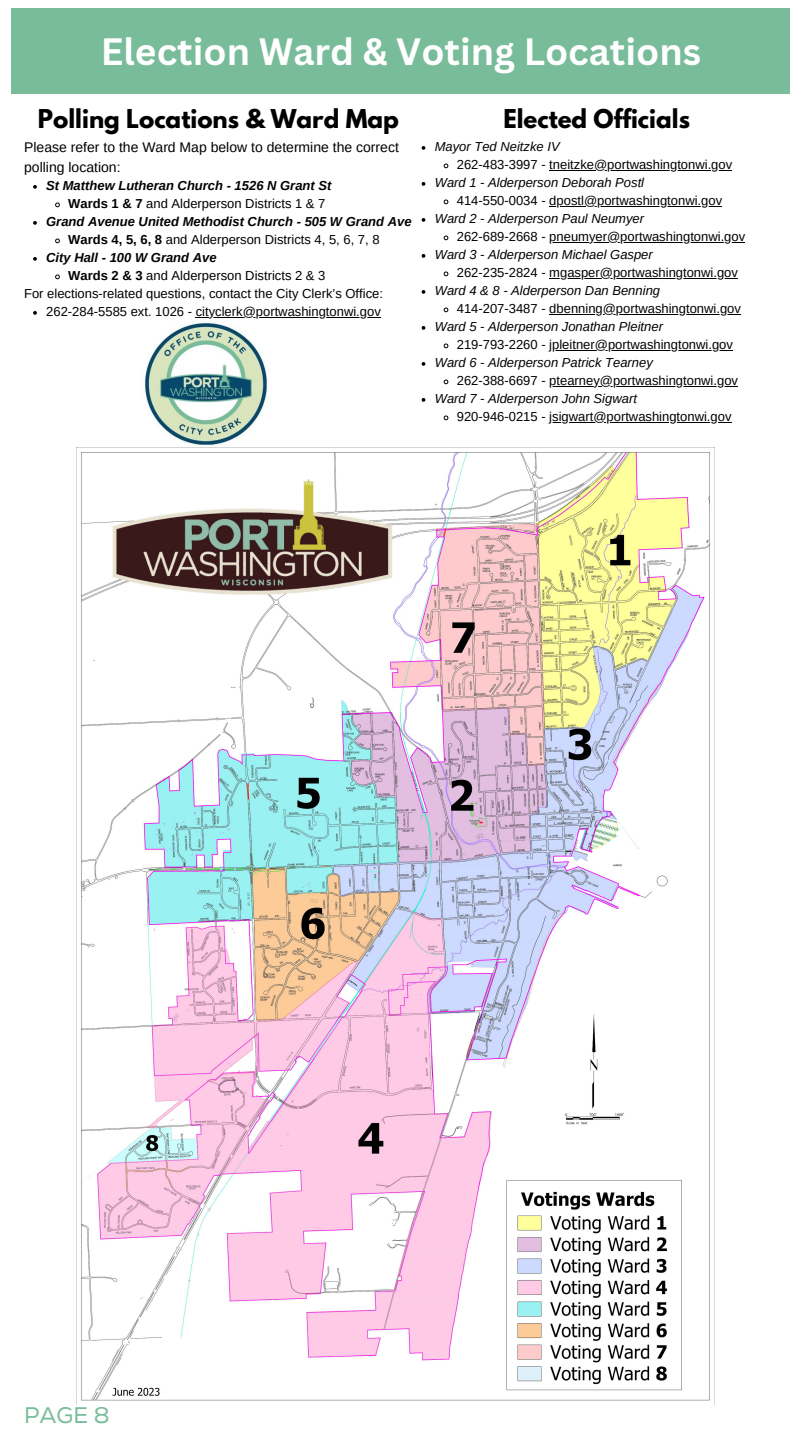
<style>
.page{position:relative;width:810px;height:1440px;background:#fff}
.page>*{position:absolute;margin:0;border:0;box-sizing:border-box;transform-origin:0 0}
.t1{font:700 37.1px "Canva Sans";color:#fff}
.t2{font:700 23px "League Spartan";color:#000}
.t3{font:22.5px "Nexa";color:#78bc9a}
.t4{font:14px/19.5px "Arimo";color:#000}
.t5{font:13px "Arimo";color:#000}
.t6{font:italic 13px "Arimo";color:#000}
.t7{font:italic 700 13px "Arimo";color:#000}
.s1{font-weight:700}
</style>
<div class="page">
<div style="left:12px;top:8px;width:778px;height:86px;background:#78bc9a"></div>
<img style="left:112px;top:317px;width:213px;height:131px">
<img style="left:81px;top:448px;width:634px;height:957px">
<svg style="left:33px;top:185px;width:4px;height:4px"></svg>
<svg style="left:55px;top:202px;width:5px;height:6px"></svg>
<svg style="left:33px;top:221px;width:4px;height:4px"></svg>
<svg style="left:55px;top:238px;width:5px;height:6px"></svg>
<svg style="left:33px;top:257px;width:4px;height:4px"></svg>
<svg style="left:55px;top:274px;width:5px;height:6px"></svg>
<svg style="left:33px;top:311px;width:4px;height:4px"></svg>
<hr style="left:196px;top:317px;width:185px;height:1px;background:#000">
<svg style="left:422px;top:146px;width:3px;height:4px"></svg>
<svg style="left:443px;top:163px;width:6px;height:6px"></svg>
<hr style="left:549px;top:170px;width:183px;height:1px;background:#000">
<svg style="left:422px;top:182px;width:3px;height:4px"></svg>
<svg style="left:443px;top:199px;width:6px;height:6px"></svg>
<hr style="left:549px;top:206px;width:173px;height:1px;background:#000">
<svg style="left:422px;top:218px;width:3px;height:4px"></svg>
<svg style="left:443px;top:235px;width:6px;height:6px"></svg>
<hr style="left:549px;top:242px;width:196px;height:1px;background:#000">
<svg style="left:422px;top:254px;width:3px;height:4px"></svg>
<svg style="left:443px;top:271px;width:6px;height:6px"></svg>
<hr style="left:549px;top:278px;width:189px;height:1px;background:#000">
<svg style="left:422px;top:290px;width:3px;height:4px"></svg>
<svg style="left:443px;top:307px;width:6px;height:6px"></svg>
<hr style="left:549px;top:314px;width:192px;height:1px;background:#000">
<svg style="left:422px;top:326px;width:3px;height:4px"></svg>
<svg style="left:443px;top:343px;width:6px;height:6px"></svg>
<hr style="left:549px;top:350px;width:184px;height:1px;background:#000">
<svg style="left:422px;top:362px;width:3px;height:4px"></svg>
<svg style="left:443px;top:379px;width:6px;height:6px"></svg>
<hr style="left:549px;top:386px;width:189px;height:1px;background:#000">
<svg style="left:422px;top:398px;width:3px;height:4px"></svg>
<svg style="left:443px;top:415px;width:6px;height:6px"></svg>
<hr style="left:549px;top:422px;width:183px;height:1px;background:#000">
<p class="t1" style="left:101px;top:25px;width:602px">Election Ward &amp; Voting Locations</p>
<p class="t2" style="left:38px;top:107px;width:362px">Polling Locations &amp; Ward Map</p>
<p class="t4" style="left:24px;top:137px;width:376px">Please refer to the Ward Map below to determine the correct polling location:</p>
<p class="t7" style="left:46px;top:178px;width:287px">St Matthew Lutheran Church - 1526 N Grant St</p>
<p class="t5" style="left:68px;top:196px;width:259px"><span class="s1">Wards 1 &amp; 7</span> and Alderperson Districts 1 &amp; 7</p>
<p class="t7" style="left:46px;top:214px;width:367px">Grand Avenue United Methodist Church - 505 W Grand Ave</p>
<p class="t5" style="left:68px;top:232px;width:313px"><span class="s1">Wards 4, 5, 6, 8</span> and Alderperson Districts 4, 5, 6, 7, 8</p>
<p class="t7" style="left:46px;top:250px;width:172px">City Hall - 100 W Grand Ave</p>
<p class="t5" style="left:68px;top:268px;width:259px"><span class="s1">Wards 2 &amp; 3</span> and Alderperson Districts 2 &amp; 3</p>
<p class="t5" style="left:24px;top:286px;width:360px">For elections-related questions, contact the City Clerk’s Office:</p>
<p class="t5" style="left:46px;top:304px;width:336px">262-284-5585 ext. 1026 - cityclerk@portwashingtonwi.gov</p>
<p class="t2" style="left:503px;top:107px;width:188px">Elected Officials</p>
<p class="t6" style="left:435px;top:139px;width:126px">Mayor Ted Neitzke IV</p>
<p class="t5" style="left:457px;top:157px;width:277px">262-483-3997 - tneitzke@portwashingtonwi.gov</p>
<p class="t6" style="left:435px;top:175px;width:211px">Ward 1 - Alderperson Deborah Postl</p>
<p class="t5" style="left:457px;top:193px;width:267px">414-550-0034 - dpostl@portwashingtonwi.gov</p>
<p class="t6" style="left:435px;top:211px;width:211px">Ward 2 - Alderperson Paul Neumyer</p>
<p class="t5" style="left:457px;top:229px;width:290px">262-689-2668 - pneumyer@portwashingtonwi.gov</p>
<p class="t6" style="left:435px;top:247px;width:220px">Ward 3 - Alderperson Michael Gasper</p>
<p class="t5" style="left:457px;top:265px;width:283px">262-235-2824 - mgasper@portwashingtonwi.gov</p>
<p class="t6" style="left:435px;top:283px;width:227px">Ward 4 &amp; 8 - Alderperson Dan Benning</p>
<p class="t5" style="left:457px;top:301px;width:286px">414-207-3487 - dbenning@portwashingtonwi.gov</p>
<p class="t6" style="left:435px;top:319px;width:230px">Ward 5 - Alderperson Jonathan Pleitner</p>
<p class="t5" style="left:457px;top:337px;width:278px">219-793-2260 - jpleitner@portwashingtonwi.gov</p>
<p class="t6" style="left:435px;top:355px;width:220px">Ward 6 - Alderperson Patrick Tearney</p>
<p class="t5" style="left:457px;top:373px;width:283px">262-388-6697 - ptearney@portwashingtonwi.gov</p>
<p class="t6" style="left:435px;top:391px;width:204px">Ward 7 - Alderperson John Sigwart</p>
<p class="t5" style="left:457px;top:409px;width:276px">920-946-0215 - jsigwart@portwashingtonwi.gov</p>
<p class="t3" style="left:24px;top:1402px;width:87px">PAGE 8</p>
</div>
